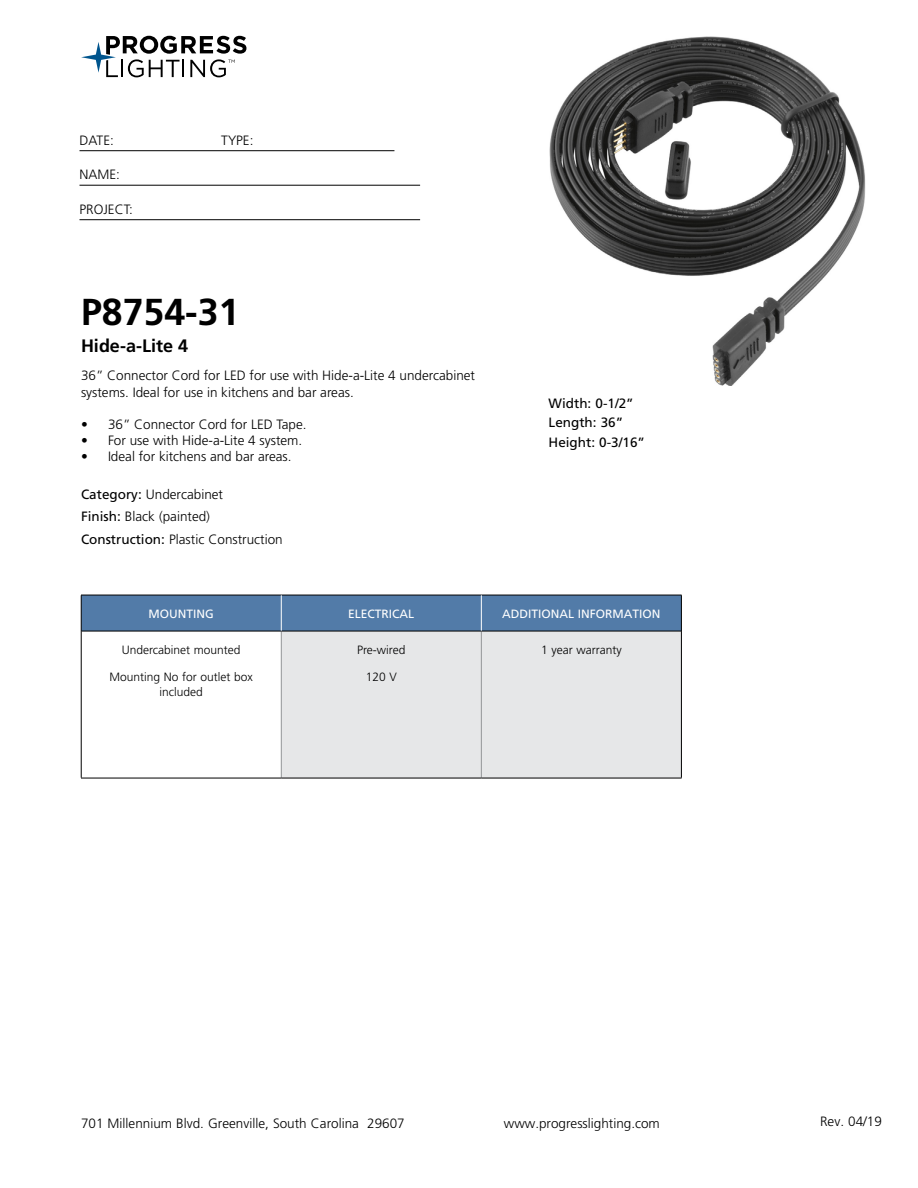
<style>
.page{position:relative;width:918px;height:1188px;background:#fff}
.page>*{position:absolute;margin:0;border:0;box-sizing:border-box;transform-origin:0 0}
.t1{font:700 37.5px "Frutiger LT Std";color:#000}
.t2{font:700 18px "Frutiger LT Std";color:#000}
.t3{font:300 13.5px/22.5px "Frutiger LT Std";color:#000}
.t4{font:13.5px/19.5px "Frutiger LT Std";color:#000}
.t5{font:300 12px/15px "Frutiger LT Std";color:#000;text-align:center}
.t6{font:12px "Frutiger LT Std";color:#fff}
.s1{font-weight:400}
</style>
<div class="page">
<svg style="left:81px;top:36px;width:165px;height:41px"></svg>
<hr style="left:80px;top:150px;width:314px;height:1px;background:#000">
<hr style="left:80px;top:185px;width:340px;height:1px;background:#000">
<hr style="left:80px;top:219px;width:340px;height:1px;background:#000">
<div style="left:82px;top:596px;width:599px;height:35px;background:#527ba8"></div>
<div style="left:281px;top:631px;width:200px;height:147px;background:#e6e7e8"></div>
<div style="left:481px;top:631px;width:200px;height:147px;background:#e6e7e8"></div>
<hr style="left:281px;top:631px;width:1px;height:147px;background:#939598">
<hr style="left:481px;top:631px;width:1px;height:147px;background:#939598">
<hr style="left:81px;top:631px;width:200px;height:1px;background:#000">
<hr style="left:281px;top:631px;width:200px;height:1px;background:#000">
<hr style="left:481px;top:631px;width:200px;height:1px;background:#000">
<hr style="left:81px;top:778px;width:200px;height:1px;background:#000">
<hr style="left:281px;top:778px;width:200px;height:1px;background:#000">
<hr style="left:481px;top:778px;width:201px;height:1px;background:#000">
<hr style="left:81px;top:595px;width:200px;height:1px;background:#000">
<hr style="left:81px;top:595px;width:1px;height:36px;background:#000">
<hr style="left:281px;top:595px;width:200px;height:1px;background:#000">
<hr style="left:481px;top:595px;width:201px;height:1px;background:#000">
<hr style="left:681px;top:595px;width:1px;height:36px;background:#000">
<hr style="left:81px;top:631px;width:1px;height:147px;background:#000">
<hr style="left:681px;top:631px;width:1px;height:147px;background:#000">
<hr style="left:281px;top:595px;width:1px;height:36px;background:#fff">
<hr style="left:481px;top:595px;width:1px;height:36px;background:#fff">
<img style="left:549px;top:36px;width:317px;height:349px">
<p class="t3" style="left:80px;top:129px;width:36px">DATE:</p>
<p class="t3" style="left:221px;top:129px;width:34px">TYPE:</p>
<p class="t3" style="left:80px;top:164px;width:42px">NAME:</p>
<p class="t3" style="left:80px;top:198px;width:55px">PROJECT:</p>
<h1 class="t1" style="left:81px;top:290px;width:160px">P8754-31</h1>
<h2 class="t2" style="left:81px;top:335px;width:109px">Hide-a-Lite 4</h2>
<p class="t3" style="left:81px;top:368px;width:396px;line-height:16.2px">36” Connector Cord for LED for use with Hide-a-Lite 4 undercabinet systems. Ideal for use in kitchens and bar areas.</p>
<p class="t3" style="left:81px;top:413px;width:227px">• 36” Connector Cord for LED Tape.</p>
<p class="t3" style="left:81px;top:429px;width:223px">• For use with Hide-a-Lite 4 system.</p>
<p class="t3" style="left:81px;top:446px;width:212px">• Ideal for kitchens and bar areas.</p>
<p class="t3" style="left:81px;top:483px;width:203px"><span class="s1">Category:</span> Undercabinet<br><span class="s1">Finish:</span> Black (painted)<br><span class="s1">Construction:</span> Plastic Construction</p>
<p class="t4" style="left:549px;top:393px;width:98px">Width: 0-1/2”<br>Length: 36”<br>Height: 0-3/16”</p>
<p class="t6" style="left:149px;top:606px;width:67px">MOUNTING</p>
<p class="t6" style="left:348px;top:606px;width:68px">ELECTRICAL</p>
<p class="t6" style="left:502px;top:606px;width:160px">ADDITIONAL INFORMATION</p>
<p class="t5" style="left:122px;top:642px;width:120px">Undercabinet mounted</p>
<p class="t5" style="left:110px;top:670px;width:145px">Mounting No for outlet box included</p>
<p class="t5" style="left:357px;top:642px;width:50px">Pre-wired</p>
<p class="t5" style="left:366px;top:670px;width:33px">120 V</p>
<p class="t5" style="left:541px;top:642px;width:82px">1 year warranty</p>
<p class="t3" style="left:81px;top:1112px;width:325px">701 Millennium Blvd. Greenville, South Carolina 29607</p>
<p class="t3" style="left:504px;top:1112px;width:158px">www.progresslighting.com</p>
<p class="t3" style="left:820px;top:1110px;width:63px">Rev. 04/19</p>
</div>
